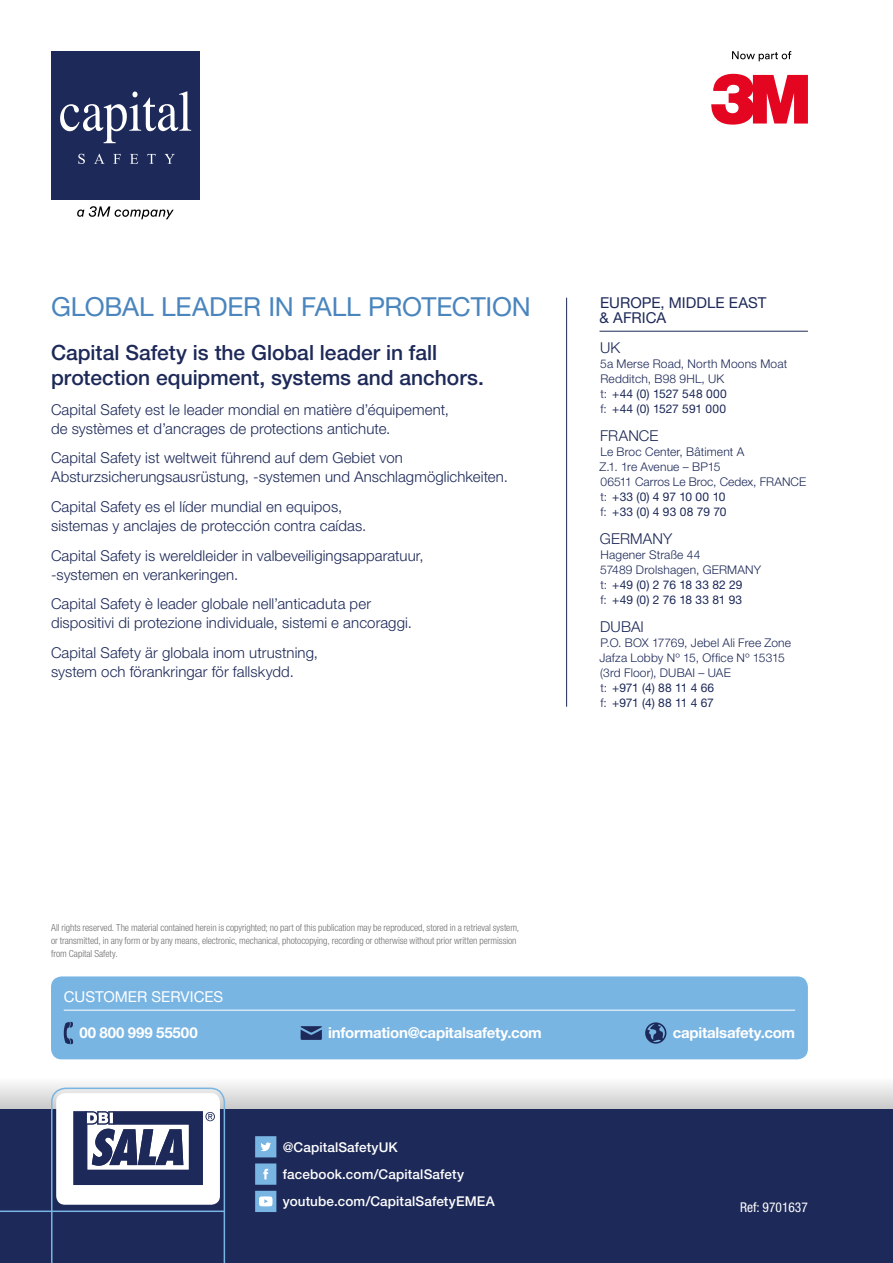
<style>
.page{position:relative;width:893px;height:1263px;background:#fff}
.page>*{position:absolute;margin:0;border:0;box-sizing:border-box;transform-origin:0 0}
.t1{font:26.25px "Helvetica Neue LT Pro";letter-spacing:-.005em;color:#4a85be}
.t2{font:500 21px/25.5px "Helvetica Neue LT Pro";color:#1d2958}
.t3{font:300 15px/18.9px "Helvetica Neue LT Pro";letter-spacing:.005em;color:#1d2958}
.t4{font:700 15px "Helvetica Neue LT Pro";letter-spacing:-.015em;color:#fff}
.t5{font:15px/15px "Helvetica Neue LT Pro";color:#1d2958}
.t6{font:15px "Helvetica Neue LT Pro";color:#fff}
.t7{font:500 13.5px "Helvetica Neue LT Pro";letter-spacing:.01em;color:#fff}
.t8{font:condensed 13.5px "Helvetica Neue LT Pro";color:#fff}
.t9{font:300 12px/15px "Helvetica Neue LT Pro";letter-spacing:.015em;color:#1d2958}
.t10{font:300 condensed 9.75px/12.8px "Helvetica Neue LT Pro";letter-spacing:-.005em;color:#706f6f}
.s1{font-weight:400}
</style>
<div class="page">
<svg style="left:0;top:1083px;width:893px;height:27px"></svg>
<div style="left:0;top:1110px;width:893px;height:153px;background:#1d2958"></div>
<hr style="left:0;top:1210px;width:224px;height:2px;background:#79b5e3">
<svg style="left:51px;top:1087px;width:174px;height:176px"></svg>
<hr style="left:599px;top:331px;width:209px;height:1px;background:#1d2958">
<svg style="left:255px;top:1136px;width:21px;height:21px"></svg>
<svg style="left:255px;top:1191px;width:21px;height:21px"></svg>
<svg style="left:255px;top:1163px;width:21px;height:22px"></svg>
<div style="left:51px;top:51px;width:149px;height:149px;background:#1d2958"></div>
<svg style="left:60px;top:91px;width:131px;height:52px"></svg>
<svg style="left:78px;top:154px;width:7px;height:10px"></svg>
<svg style="left:94px;top:154px;width:11px;height:10px"></svg>
<svg style="left:113px;top:154px;width:8px;height:10px"></svg>
<svg style="left:130px;top:154px;width:8px;height:10px"></svg>
<svg style="left:147px;top:154px;width:9px;height:10px"></svg>
<svg style="left:164px;top:154px;width:11px;height:10px"></svg>
<svg style="left:77px;top:206px;width:97px;height:13px"></svg>
<svg style="left:711px;top:74px;width:97px;height:51px"></svg>
<svg style="left:732px;top:51px;width:59px;height:10px"></svg>
<hr style="left:566px;top:298px;width:1px;height:409px;background:#1d2958">
<div style="left:51px;top:976px;width:757px;height:83px;background:#79b5e3;border-radius:11px"></div>
<svg style="left:64px;top:1022px;width:9px;height:22px"></svg>
<svg style="left:300px;top:1026px;width:22px;height:14px"></svg>
<svg style="left:645px;top:1022px;width:21px;height:22px"></svg>
<hr style="left:64px;top:1010px;width:731px;height:1px;background:#fff">
<h1 class="t1" style="left:51px;top:291px;width:481px">GLOBAL LEADER IN FALL PROTECTION</h1>
<h2 class="t2" style="left:51px;top:339px;width:434px">Capital Safety is the Global leader in fall protection equipment, systems and anchors.</h2>
<p class="t3" style="left:51px;top:400px;width:399px">Capital Safety est le leader mondial en matière d’équipement, de systèmes et d’ancrages de protections antichute.</p>
<p class="t3" style="left:51px;top:448px;width:458px">Capital Safety ist weltweit führend auf dem Gebiet von<br>Absturzsicherungsausrüstung, -systemen und Anschlagmöglichkeiten.</p>
<p class="t3" style="left:51px;top:497px;width:317px">Capital Safety es el líder mundial en equipos, sistemas y anclajes de protección contra caídas.</p>
<p class="t3" style="left:51px;top:545px;width:374px">Capital Safety is wereldleider in valbeveiligingsapparatuur, -systemen en verankeringen.</p>
<p class="t3" style="left:51px;top:594px;width:362px">Capital Safety è leader globale nell’anticaduta per dispositivi di protezione individuale, sistemi e ancoraggi.</p>
<p class="t3" style="left:51px;top:643px;width:268px">Capital Safety är globala inom utrustning, system och förankringar för fallskydd.</p>
<p class="t5" style="left:600px;top:295px;width:168px">EUROPE, MIDDLE EAST &amp; AFRICA</p>
<p class="t3" style="left:600px;top:338px;width:22px">UK</p>
<p class="t9" style="left:600px;top:356px;width:188px">5a Merse Road, North Moons Moat<br>Redditch, B98 9HL, UK<br>t: <span class="s1">+44 (0) 1527 548 000<br></span>f: <span class="s1">+44 (0) 1527 591 000</span></p>
<p class="t3" style="left:600px;top:426px;width:60px">FRANCE</p>
<p class="t9" style="left:600px;top:444px;width:208px">Le Broc Center, Bâtiment A<br>Z.1. 1re Avenue – BP15<br>06511 Carros Le Broc, Cedex, FRANCE t: <span class="s1">+33 (0) 4 97 10 00 10<br></span>f: <span class="s1">+33 (0) 4 93 08 79 70</span></p>
<p class="t3" style="left:600px;top:529px;width:74px">GERMANY</p>
<p class="t9" style="left:600px;top:547px;width:162px">Hagener Straße 44<br>57489 Drolshagen, GERMANY t: <span class="s1">+49 (0) 2 76 18 33 82 29<br></span>f: <span class="s1">+49 (0) 2 76 18 33 81 93</span></p>
<p class="t3" style="left:600px;top:617px;width:45px">DUBAI</p>
<p class="t9" style="left:599px;top:635px;width:193px">P.O. BOX 17769, Jebel Ali Free Zone<br>Jafza Lobby Nº 15, Office Nº 15315 (3rd Floor), DUBAI – UAE<br>t: <span class="s1">+971 (4) 88 11 4 66<br></span>f: <span class="s1">+971 (4) 88 11 4 67</span></p>
<p class="t10" style="left:51px;top:921px;width:470px">All rights reserved. The material contained herein is copyrighted; no part of this publication may be reproduced, stored in a retrieval system, or transmitted, in any form or by any means, electronic, mechanical, photocopying, recording or otherwise without prior written permission from Capital Safety.</p>
<p class="t6" style="left:64px;top:988px;width:161px">CUSTOMER SERVICES</p>
<p class="t4" style="left:79px;top:1023px;width:120px">00 800 999 55500</p>
<p class="t4" style="left:328px;top:1023px;width:215px">information@capitalsafety.com</p>
<p class="t4" style="left:673px;top:1023px;width:124px">capitalsafety.com</p>
<p class="t7" style="left:283px;top:1139px;width:117px">@CapitalSafetyUK</p>
<p class="t7" style="left:283px;top:1166px;width:183px">facebook.com/CapitalSafety</p>
<p class="t7" style="left:283px;top:1193px;width:214px">youtube.com/CapitalSafetyEMEA</p>
<p class="t8" style="left:740px;top:1199px;width:69px">Ref: 9701637</p>
</div>
